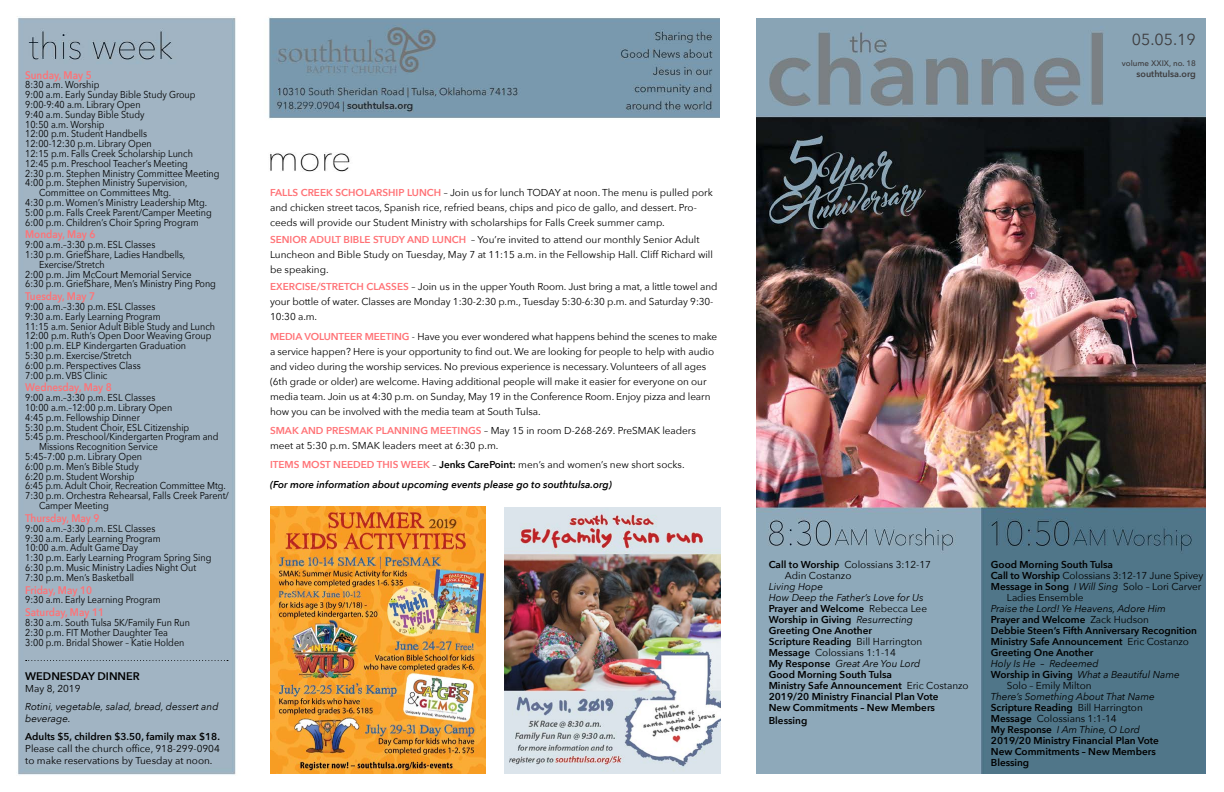
<style>
.page{position:relative;width:1224px;height:792px;background:#fff}
.page>*{position:absolute;margin:0;border:0;box-sizing:border-box;transform-origin:0 0}
.t1{font:16px "Avenir Next";color:#3d3c3e}
.t2{font:600 11px "Avenir Next";color:#ff7276;scale:.9 1}
.t3{font:600 11px "Avenir Next";color:#000}
.t4{font:10px/9.8px "Avenir Next";color:#000;scale:.9 1}
.t5{font:10px/15px "Avenir Next";color:#000}
.t6{font:600 10px/11px "Avenir Next";letter-spacing:-.005em;color:#000}
.t7{font:italic 600 10px/19.5px "Avenir Next";color:#000}
.t8{font:italic 10px/12px "Avenir Next";color:#000}
.t9{font:600 9px "Avenir Next";color:#3d3c3e}
.t10{font:500 8px "Avenir Next";color:#3d3c3e}
.s1{font-weight:600;color:#ff7276}
.s2{font-style:normal;color:#ff7276}
.s3{font-weight:400;font-style:normal}
.s4{font-style:normal}
.s5{font-weight:600}
.s6{font-weight:400;font-style:italic}
.s7{font-weight:400}
.s8{font-style:italic}
.s9{font-weight:600;font-style:normal}
</style>
<div class="page">
<img style="left:756px;top:18px;width:450px;height:756px">
<img style="left:17px;top:16px;width:703px;height:759px">
<svg style="left:26px;top:660px;width:202px;height:1px"></svg>
<img style="left:270px;top:507px;width:216px;height:266px">
<img style="left:504px;top:507px;width:216px;height:267px">
<p class="t2" style="left:25px;top:65px;width:75px">Sunday, May 5</p>
<p class="t4" style="left:25px;top:79px;width:84px">8:30 a.m. Worship</p>
<p class="t4" style="left:25px;top:89px;width:191px">9:00 a.m. Early Sunday Bible Study Group</p>
<p class="t4" style="left:25px;top:99px;width:130px">9:00-9:40 a.m. Library Open</p>
<p class="t4" style="left:25px;top:109px;width:134px">9:40 a.m. Sunday Bible Study</p>
<p class="t4" style="left:25px;top:119px;width:90px">10:50 a.m. Worship</p>
<p class="t4" style="left:25px;top:128px;width:137px">12:00 p.m. Student Handbells</p>
<p class="t4" style="left:25px;top:138px;width:142px">12:00-12:30 p.m. Library Open</p>
<p class="t4" style="left:25px;top:148px;width:188px">12:15 p.m. Falls Creek Scholarship Lunch</p>
<p class="t4" style="left:25px;top:158px;width:182px">12:45 p.m. Preschool Teacher’s Meeting</p>
<p class="t4" style="left:25px;top:168px;width:217px">2:30 p.m. Stephen Ministry Committee Meeting</p>
<p class="t4" style="left:25px;top:177px;width:182px">4:00 p.m. Stephen Ministry Supervision,</p>
<p class="t4" style="left:39px;top:187px;width:148px">Committee on Committees Mtg.</p>
<p class="t4" style="left:25px;top:197px;width:204px">4:30 p.m. Women’s Ministry Leadership Mtg.</p>
<p class="t4" style="left:25px;top:207px;width:209px">5:00 p.m. Falls Creek Parent/Camper Meeting</p>
<p class="t4" style="left:25px;top:217px;width:194px">6:00 p.m. Children’s Choir Spring Program</p>
<p class="t2" style="left:25px;top:225px;width:80px">Monday, May 6</p>
<p class="t4" style="left:25px;top:239px;width:146px">9:00 a.m.–3:30 p.m. ESL Classes</p>
<p class="t4" style="left:25px;top:249px;width:179px">1:30 p.m. GriefShare, Ladies Handbells,</p>
<p class="t4" style="left:39px;top:259px;width:75px">Exercise/Stretch</p>
<p class="t4" style="left:25px;top:269px;width:187px">2:00 p.m. Jim McCourt Memorial Service</p>
<p class="t4" style="left:25px;top:279px;width:214px">6:30 p.m. GriefShare, Men’s Ministry Ping Pong</p>
<p class="t2" style="left:25px;top:287px;width:79px">Tuesday, May 7</p>
<p class="t4" style="left:25px;top:301px;width:213px">9:00 a.m.–3:30 p.m. ESL Classes<br>9:30 a.m. Early Learning Program<br>11:15 a.m. Senior Adult Bible Study and Lunch 12:00 p.m. Ruth’s Open Door Weaving Group 1:00 p.m. ELP Kindergarten Graduation<br>5:30 p.m. Exercise/Stretch<br>6:00 p.m. Perspectives Class<br>7:00 p.m. VBS Clinic</p>
<p class="t2" style="left:25px;top:378px;width:98px">Wednesday, May 8</p>
<p class="t4" style="left:25px;top:392px;width:146px">9:00 a.m.–3:30 p.m. ESL Classes</p>
<p class="t4" style="left:25px;top:402px;width:165px">10:00 a.m.–12:00 p.m. Library Open</p>
<p class="t4" style="left:25px;top:412px;width:129px">4:45 p.m. Fellowship Dinner</p>
<p class="t4" style="left:25px;top:422px;width:184px">5:30 p.m. Student Choir, ESL Citizenship</p>
<p class="t4" style="left:25px;top:432px;width:216px">5:45 p.m. Preschool/Kindergarten Program and</p>
<p class="t4" style="left:39px;top:441px;width:134px">Missions Recognition Service</p>
<p class="t4" style="left:25px;top:451px;width:131px">5:45–7:00 p.m. Library Open</p>
<p class="t4" style="left:25px;top:461px;width:128px">6:00 p.m. Men’s Bible Study</p>
<p class="t4" style="left:25px;top:471px;width:123px">6:20 p.m. Student Worship</p>
<p class="t4" style="left:25px;top:481px;width:224px">6:45 p.m. Adult Choir, Recreation Committee Mtg.</p>
<p class="t4" style="left:25px;top:490px;width:228px">7:30 p.m. Orchestra Rehearsal, Falls Creek Parent/</p>
<p class="t4" style="left:39px;top:500px;width:79px">Camper Meeting</p>
<p class="t2" style="left:25px;top:509px;width:84px">Thursday, May 9</p>
<p class="t4" style="left:25px;top:523px;width:208px">9:00 a.m.–3:30 p.m. ESL Classes<br>9:30 a.m. Early Learning Program<br>10:00 a.m. Adult Game Day<br>1:30 p.m. Early Learning Program Spring Sing 6:30 p.m. Music Ministry Ladies Night Out 7:30 p.m. Men’s Basketball</p>
<p class="t2" style="left:25px;top:580px;width:76px">Friday, May 10</p>
<p class="t4" style="left:25px;top:595px;width:152px">9:30 a.m. Early Learning Program</p>
<p class="t2" style="left:25px;top:603px;width:89px">Saturday, May 11</p>
<p class="t4" style="left:25px;top:617px;width:184px">8:30 a.m. South Tulsa 5K/Family Fun Run<br>2:30 p.m. FIT Mother Daughter Tea<br>3:00 p.m. Bridal Shower – Katie Holden</p>
<p class="t3" style="left:25px;top:666px;width:116px">WEDNESDAY DINNER</p>
<p class="t5" style="left:25px;top:680px;width:57px">May 8, 2019</p>
<p class="t8" style="left:25px;top:700px;width:195px">Rotini, vegetable, salad, bread, dessert and beverage.</p>
<p class="t6" style="left:25px;top:730px;width:196px">Adults $5, children $3.50, family max $18.</p>
<p class="t5" style="left:25px;top:742px;width:196px;line-height:12px">Please call the church office, 918-299-0904 to make reservations by Tuesday at noon.</p>
<p class="t5" style="left:270px;top:184px;width:444px"><span class="s1">FALLS CREEK SCHOLARSHIP LUNCH</span> – Join us for lunch TODAY at noon. The menu is pulled pork and chicken street tacos, Spanish rice, refried beans, chips and pico de gallo, and dessert. Pro&shy;ceeds will provide our Student Ministry with scholarships for Falls Creek summer camp.</p>
<p class="t5" style="left:270px;top:232px;width:445px"><span class="s1">SENIOR ADULT BIBLE STUDY AND LUNCH</span> – You’re invited to attend our monthly Senior Adult<br>Luncheon and Bible Study on Tuesday, May 7 at 11:15 a.m. in the Fellowship Hall. Cliff Richard will be speaking.</p>
<p class="t5" style="left:270px;top:279px;width:449px"><span class="s1">EXERCISE/STRETCH CLASSES</span> – Join us in the upper Youth Room. Just bring a mat, a little towel and your bottle of water. Classes are Monday 1:30-2:30 p.m., Tuesday 5:30-6:30 p.m. and Saturday 9:30-<br>10:30 a.m.</p>
<p class="t5" style="left:270px;top:329px;width:449px"><span class="s1">MEDIA VOLUNTEER MEETING</span> - Have you ever wondered what happens behind the scenes to make a service happen? Here is your opportunity to find out. We are looking for people to help with audio and video during the worship services. No previous experience is necessary. Volunteers of all ages (6th grade or older) are welcome. Having additional people will make it easier for everyone on our media team. Join us at 4:30 p.m. on Sunday, May 19 in the Conference Room. Enjoy pizza and learn how you can be involved with the media team at South Tulsa.</p>
<p class="t5" style="left:270px;top:423px;width:428px"><span class="s1">SMAK AND PRESMAK PLANNING MEETINGS</span> – May 15 in room D-268-269. PreSMAK leaders meet at 5:30 p.m. SMAK leaders meet at 6:30 p.m.</p>
<p class="t7" style="left:270px;top:455px;width:416px"><span class="s2">ITEMS MOST NEEDED THIS WEEK</span> <span class="s3">–</span> <span class="s4">Jenks CarePoint:</span> <span class="s3">men’s and women’s new short socks. </span>(For more information about upcoming events please go to southtulsa.org)</p>
<h1 class="t1" style="left:1132px;top:26px;width:65px">05.05.19</h1>
<p class="t10" style="left:1122px;top:57px;width:76px">volume XXIX, no. 18</p>
<p class="t9" style="left:1137px;top:66px;width:61px">southtulsa.org</p>
<p class="t5" style="left:785px;top:559px;width:148px;line-height:11px;text-indent:-16px"><span class="s5">Call to Worship</span> Colossians 3:12-17<br>Adin Costanzo</p>
<p class="t6" style="left:769px;top:581px;width:201px"><span class="s6">Living Hope<br>How Deep the Father’s Love for Us<br></span>Prayer and Welcome <span class="s7">Rebecca Lee<br></span>Worship in Giving <span class="s6">Resurrecting<br></span>Greeting One Another<br>Scripture Reading <span class="s7">Bill Harrington<br></span>Message <span class="s7">Colossians 1:1-14<br></span>My Response <span class="s6">Great Are You Lord<br></span>Good Morning South Tulsa<br>Ministry Safe Announcement <span class="s7">Eric Costanzo<br></span>2019/20 Ministry Financial Plan Vote<br>New Commitments – New Members</p>
<p class="t6" style="left:769px;top:715px;width:40px">Blessing</p>
<p class="t6" style="left:991px;top:559px;width:124px">Good Morning South Tulsa</p>
<p class="t5" style="left:991px;top:568px;width:214px"><span class="s5">Call to Worship</span> Colossians 3:12-17 June Spivey</p>
<p class="t5" style="left:991px;top:579px;width:212px"><span class="s5">Message in Song</span> <span class="s8">I Will Sing</span> Solo – Lori Carver</p>
<p class="t5" style="left:1007px;top:590px;width:78px">Ladies Ensemble</p>
<p class="t6" style="left:991px;top:603px;width:208px"><span class="s6">Praise the Lord! Ye Heavens, Adore Him </span>Prayer and Welcome <span class="s7">Zack Hudson<br></span>Debbie Steen’s Fifth Anniversary Recognition Ministry Safe Announcement <span class="s7">Eric Costanzo </span>Greeting One Another</p>
<p class="t8" style="left:991px;top:657px;width:109px">Holy Is He – Redeemed</p>
<p class="t8" style="left:991px;top:668px;width:190px"><span class="s9">Worship in Giving</span> What a Beautiful Name</p>
<p class="t5" style="left:1007px;top:678px;width:86px">Solo – Emily Milton</p>
<p class="t6" style="left:991px;top:691px;width:170px"><span class="s6">There’s Something About That Name<br></span>Scripture Reading <span class="s7">Bill Harrington<br></span>Message <span class="s7">Colossians 1:1-14<br></span>My Response <span class="s6">I Am Thine, O Lord<br></span>2019/20 Ministry Financial Plan Vote<br>New Commitments – New Members<br>Blessing</p>
</div>
